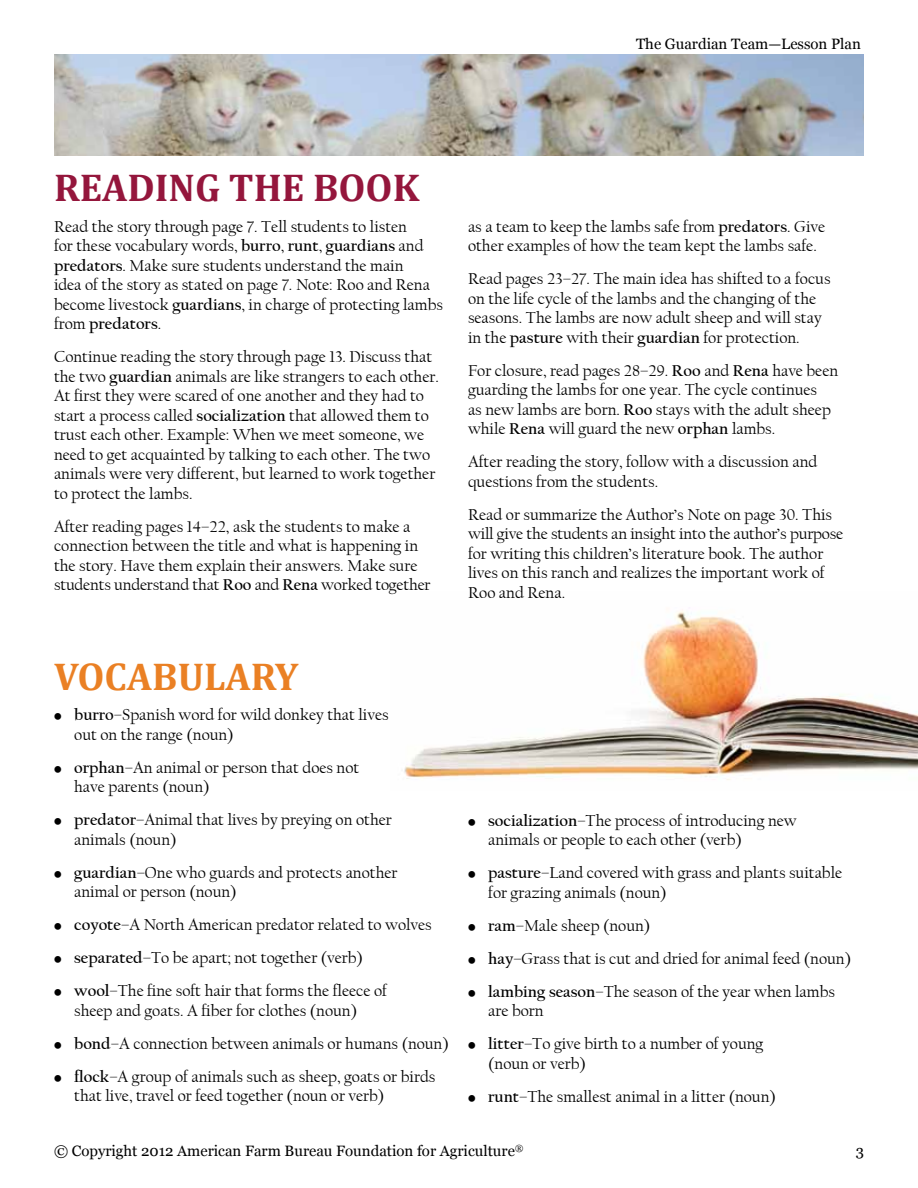
<style>
.page{position:relative;width:918px;height:1188px;background:#fff}
.page>*{position:absolute;margin:0;border:0;box-sizing:border-box;transform-origin:0 0}
.t1{font:700 39px "Cambria";color:#94163c}
.t2{font:700 39px "Cambria";color:#ea8024}
.t3{font:16.5px/19.5px "Californian FB";color:#000}
.t4{font:15px "Georgia";color:#000}
.s1{font-weight:700}
</style>
<div class="page">
<img style="left:54px;top:54px;width:810px;height:101px">
<img style="left:404px;top:610px;width:514px;height:170px">
<p class="t4" style="left:636px;top:35px;width:226px">The Guardian Team—Lesson Plan</p>
<h1 class="t1" style="left:54px;top:164px;width:72px">READIN</h1>
<h1 class="t1" style="left:195px;top:164px;width:226px">G THE BOOK</h1>
<p class="t3" style="left:54px;top:217px;width:391px">Read the story through page 7. Tell students to listen<br>for these vocabulary words, <span class="s1">burro</span>, <span class="s1">runt</span>, <span class="s1">guardians</span> and <span class="s1">predators</span>. Make sure students understand the main<br>idea of the story as stated on page 7. Note: Roo and Rena become livestock <span class="s1">guardians</span>, in charge of protecting lambs from <span class="s1">predators</span>.</p>
<p class="t3" style="left:54px;top:347px;width:386px">Continue reading the story through page 13. Discuss that the two <span class="s1">guardian</span> animals are like strangers to each other.<br>At first they were scared of one another and they had to start a process called <span class="s1">socialization</span> that allowed them to trust each other. Example: When we meet someone, we need to get acquainted by talking to each other. The two animals were very different, but learned to work together to protect the lambs.</p>
<p class="t3" style="left:54px;top:517px;width:378px">After reading pages 14–22, ask the students to make a connection between the title and what is happening in the story. Have them explain their answers. Make sure students understand that <span class="s1">Roo</span> and <span class="s1">Rena</span> worked together</p>
<p class="t3" style="left:468px;top:217px;width:359px">as a team to keep the lambs safe from <span class="s1">predators</span>. Give other examples of how the team kept the lambs safe.</p>
<p class="t3" style="left:468px;top:269px;width:364px">Read pages 23–27. The main idea has shifted to a focus on the life cycle of the lambs and the changing of the seasons. The lambs are now adult sheep and will stay in the <span class="s1">pasture</span> with their <span class="s1">guardian</span> for protection.</p>
<p class="t3" style="left:468px;top:361px;width:372px">For closure, read pages 28–29. <span class="s1">Roo</span> and <span class="s1">Rena</span> have been guarding the lambs for one year. The cycle continues<br>as new lambs are born. <span class="s1">Roo</span> stays with the adult sheep while <span class="s1">Rena</span> will guard the new <span class="s1">orphan</span> lambs.</p>
<p class="t3" style="left:468px;top:452px;width:351px">After reading the story, follow with a discussion and questions from the students.</p>
<p class="t3" style="left:468px;top:505px;width:377px">Read or summarize the Author’s Note on page 30. This will give the students an insight into the author’s purpose for writing this children’s literature book. The author lives on this ranch and realizes the important work of Roo and Rena.</p>
<h1 class="t2" style="left:54px;top:653px;width:49px">VOCA</h1>
<h1 class="t2" style="left:152px;top:653px;width:51px">BULAR</h1>
<h1 class="t2" style="left:275px;top:653px;width:25px">Y</h1>
<p class="t3" style="left:74px;top:705px;width:316px;text-indent:-20px">Ū <span class="s1">burro</span>–Spanish word for wild donkey that lives out on the range (noun)</p>
<p class="t3" style="left:74px;top:758px;width:287px;text-indent:-20px">Ū <span class="s1">orphan</span>–An animal or person that does not have parents (noun)</p>
<p class="t3" style="left:74px;top:810px;width:319px;text-indent:-20px">Ū <span class="s1">predator</span>–Animal that lives by preying on other animals (noun)</p>
<p class="t3" style="left:74px;top:863px;width:325px;text-indent:-20px">Ū <span class="s1">guardian</span>–One who guards and protects another animal or person (noun)</p>
<p class="t3" style="left:54px;top:909px;width:379px;line-height:33px">Ū <span class="s1">coyote</span>–A North American predator related to wolves<br>Ū <span class="s1">separated</span>–To be apart; not together (verb)<br>Ū <span class="s1">wool</span>–The fine soft hair that forms the fleece of</p>
<p class="t3" style="left:54px;top:994px;width:396px;line-height:33px;text-indent:20px">sheep and goats. A fiber for clothes (noun)<br>Ū <span class="s1">bond</span>–A connection between animals or humans (noun)<br>Ū <span class="s1">flock</span>–A group of animals such as sheep, goats or birds</p>
<p class="t3" style="left:74px;top:1086px;width:312px">that live, travel or feed together (noun or verb)</p>
<p class="t3" style="left:488px;top:811px;width:310px;text-indent:-20px">Ū <span class="s1">socialization</span>–The process of introducing new animals or people to each other (verb)</p>
<p class="t3" style="left:488px;top:864px;width:355px;text-indent:-20px">Ū <span class="s1">pasture</span>–Land covered with grass and plants suitable for grazing animals (noun)</p>
<p class="t3" style="left:468px;top:909px;width:385px;line-height:33px">Ū <span class="s1">ram</span>–Male sheep (noun)<br>Ū <span class="s1">hay</span>–Grass that is cut and dried for animal feed (noun)<br>Ū <span class="s1">lambing season</span>–The season of the year when lambs</p>
<p class="t3" style="left:468px;top:995px;width:297px;line-height:33px;text-indent:20px">are born<br>Ū <span class="s1">litter</span>–To give birth to a number of young</p>
<p class="t3" style="left:468px;top:1047px;width:309px;line-height:33px;text-indent:20px">(noun or verb)<br>Ū <span class="s1">runt</span>–The smallest animal in a litter (noun)</p>
<p class="t4" style="left:54px;top:1142px;width:471px">© Copyright 2012 American Farm Bureau Foundation for Agriculture<sup>®</sup></p>
<p class="t4" style="left:856px;top:1142px;width:10px">3</p>
</div>
